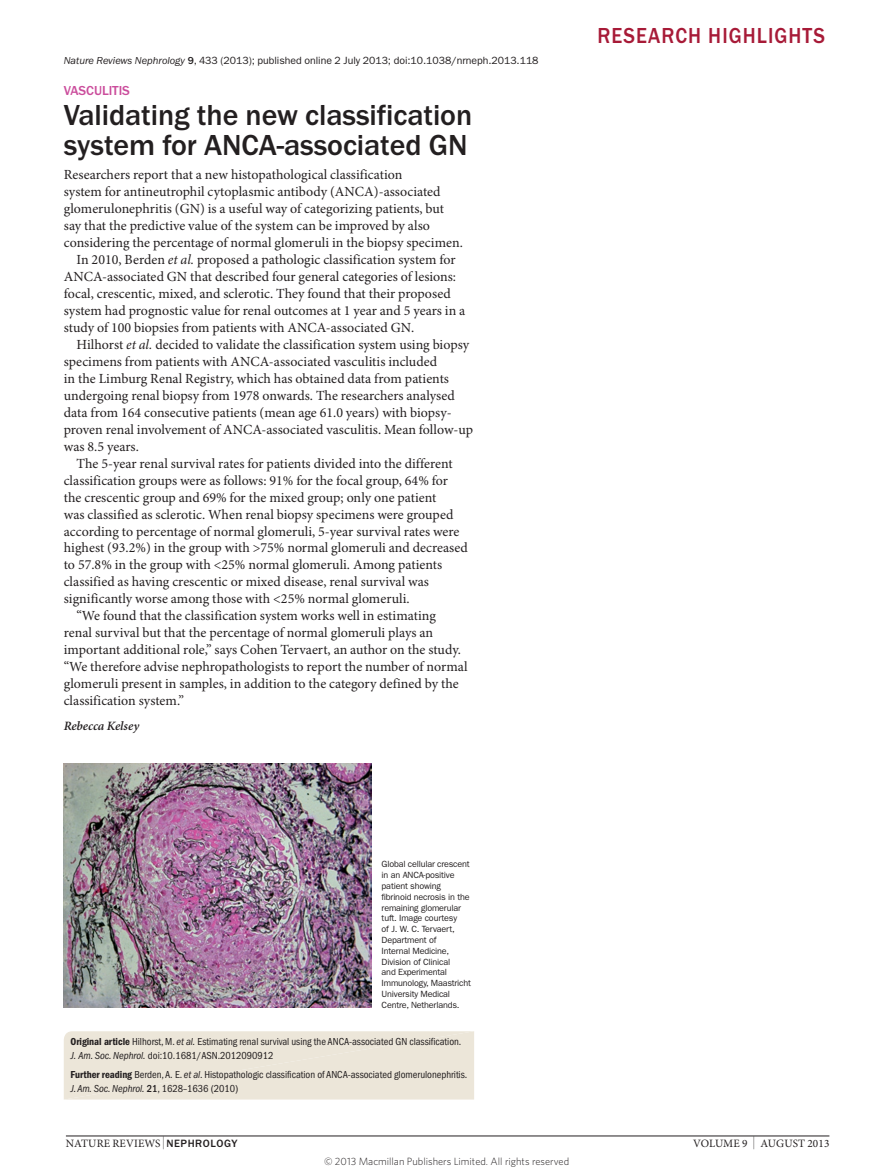
<style>
.page{position:relative;width:893px;height:1174px;background:#fff}
.page>*{position:absolute;margin:0;border:0;box-sizing:border-box;transform-origin:0 0}
.Title{font:500 30px/30px "ITC Franklin Gothic Std";letter-spacing:-.005em;color:#231f20}
.t1{font:500 22.5px "ITC Franklin Gothic Std";letter-spacing:.05em;color:#a71a37;scale:.9 1}
.Body_text{font:13.95px/17px "Minion Pro";color:#231f20}
.Body_first{font:13.95px/17px "Minion Pro";color:#231f20}
.Strapline{font:500 13.5px "ITC Franklin Gothic Std";letter-spacing:-.005em;color:#cb4d9c}
.Authors{font:italic 600 12.75px "Minion Pro";letter-spacing:-.005em;color:#231f20}
.t2{font:11.25px "Minion Pro";letter-spacing:.01em;color:#231f20}
.References{font:condensed 10.5px/14.2px "ITC Franklin Gothic Std";letter-spacing:-.005em;color:#231f20}
.Citation_line{font:10.5px "ITC Franklin Gothic Std";letter-spacing:-.005em;color:#231f20}
.t3{font:300 10.5px "Whitney";color:#231f20}
.Figure_credit{font:9px/10.8px "ITC Franklin Gothic Std";letter-spacing:-.02em;color:#231f20}
.s1{font-style:italic}
.s2{font-weight:500}
.s3{font-family:"ITC Franklin Gothic Std Dm Cd";font-stretch:normal}
.s4{font-size:12.9px}
.s5{font-family:"ITC Franklin Gothic Std";font-weight:500;font-size:10.95px}
</style>
<div class="page">
<hr style="left:66px;top:1135px;width:763px;height:1px;background:#231f20">
<div style="left:64px;top:1031px;width:410px;height:68px;background:#ece6d9"></div>
<img style="left:64px;top:763px;width:308px;height:245px">
<p class="Citation_line" style="left:64px;top:54px;width:476px"><span class="s1">Nature Reviews Nephrology</span> <span class="s2">9</span>, 433 (2013); published online 2 July 2013; doi:10.1038/nrneph.2013.118</p>
<p class="Strapline" style="left:64px;top:83px;width:68px">VASCULITIS</p>
<p class="Title" style="left:64px;top:101px;width:410px">Validating the new classification system for ANCA-associated GN</p>
<p class="Body_first" style="left:64px;top:167px;width:401px">Researchers report that a new histopathological classification<br>system for antineutrophil cytoplasmic antibody (ANCA)-associated glomerulonephritis (GN) is a useful way of categorizing patients, but say that the predictive value of the system can be improved by also considering the percentage of normal glomeruli in the biopsy specimen.</p>
<p class="Body_text" style="left:64px;top:252px;width:403px;text-indent:13px">In 2010, Berden <span class="s1">et al.</span> proposed a pathologic classification system for ANCA-associated GN that described four general categories of lesions: focal, crescentic, mixed, and sclerotic. They found that their proposed system had prognostic value for renal outcomes at 1 year and 5 years in a study of 100 biopsies from patients with ANCA-associated GN.</p>
<p class="Body_text" style="left:64px;top:336px;width:411px;text-indent:13px">Hilhorst <span class="s1">et al.</span> decided to validate the classification system using biopsy specimens from patients with ANCA-associated vasculitis included<br>in the Limburg Renal Registry, which has obtained data from patients undergoing renal biopsy from 1978 onwards. The researchers analysed data from 164 consecutive patients (mean age 61.0 years) with biopsy&shy;proven renal involvement of ANCA-associated vasculitis. Mean follow-up was 8.5 years.</p>
<p class="Body_text" style="left:64px;top:455px;width:406px;text-indent:13px">The 5-year renal survival rates for patients divided into the different classification groups were as follows: 91% for the focal group, 64% for the crescentic group and 69% for the mixed group; only one patient<br>was classified as sclerotic. When renal biopsy specimens were grouped according to percentage of normal glomeruli, 5-year survival rates were highest (93.2%) in the group with &gt;75% normal glomeruli and decreased to 57.8% in the group with &lt;25% normal glomeruli. Among patients classified as having crescentic or mixed disease, renal survival was significantly worse among those with &lt;25% normal glomeruli.</p>
<p class="Body_text" style="left:64px;top:608px;width:405px;text-indent:13px">“We found that the classification system works well in estimating renal survival but that the percentage of normal glomeruli plays an important additional role,” says Cohen Tervaert, an author on the study. “We therefore advise nephropathologists to report the number of normal glomeruli present in samples, in addition to the category defined by the classification system.”</p>
<p class="Authors" style="left:64px;top:718px;width:77px">Rebecca Kelsey</p>
<p class="Figure_credit" style="left:382px;top:859px;width:91px">Global cellular crescent in an ANCA-positive patient showing fibrinoid necrosis in the remaining glomerular tuft. Image courtesy<br>of J. W. C. Tervaert,<br>Department of<br>Internal Medicine,<br>Division of Clinical<br>and Experimental<br>Immunology, Maastricht<br>University Medical<br>Centre, Netherlands.</p>
<p class="References" style="left:71px;top:1034px;width:392px"><span class="s3">Original article</span> Hilhorst, M. <span class="s1">et al.</span> Estimating renal survival using the ANCA-associated GN classification.<br><span class="s1">J. Am. Soc. Nephrol.</span> doi:10.1681/ASN.2012090912</p>
<p class="References" style="left:71px;top:1067px;width:398px"><span class="s3">Further reading</span> Berden, A. E. <span class="s1">et al.</span> Histopathologic classification of ANCA-associated glomerulonephritis.<br><span class="s1">J. Am. Soc. Nephrol.</span> <span class="s2">21</span>, 1628–1636 (2010)</p>
<p class="t1" style="left:598px;top:22px;width:254px">RESEARCH HIGHLIGHTS</p>
<p class="t2" style="left:66px;top:1136px;width:173px">NATURE REVIEWS <span class="s4">|</span> <span class="s5">NEPHROLOGY</span></p>
<p class="t2" style="left:693px;top:1136px;width:138px">VOLUME 9 <span class="s4">|</span> AUGUST 2013</p>
<p class="t3" style="left:324px;top:1154px;width:247px">© 2013 Macmillan Publishers Limited. All rights reserved</p>
</div>
